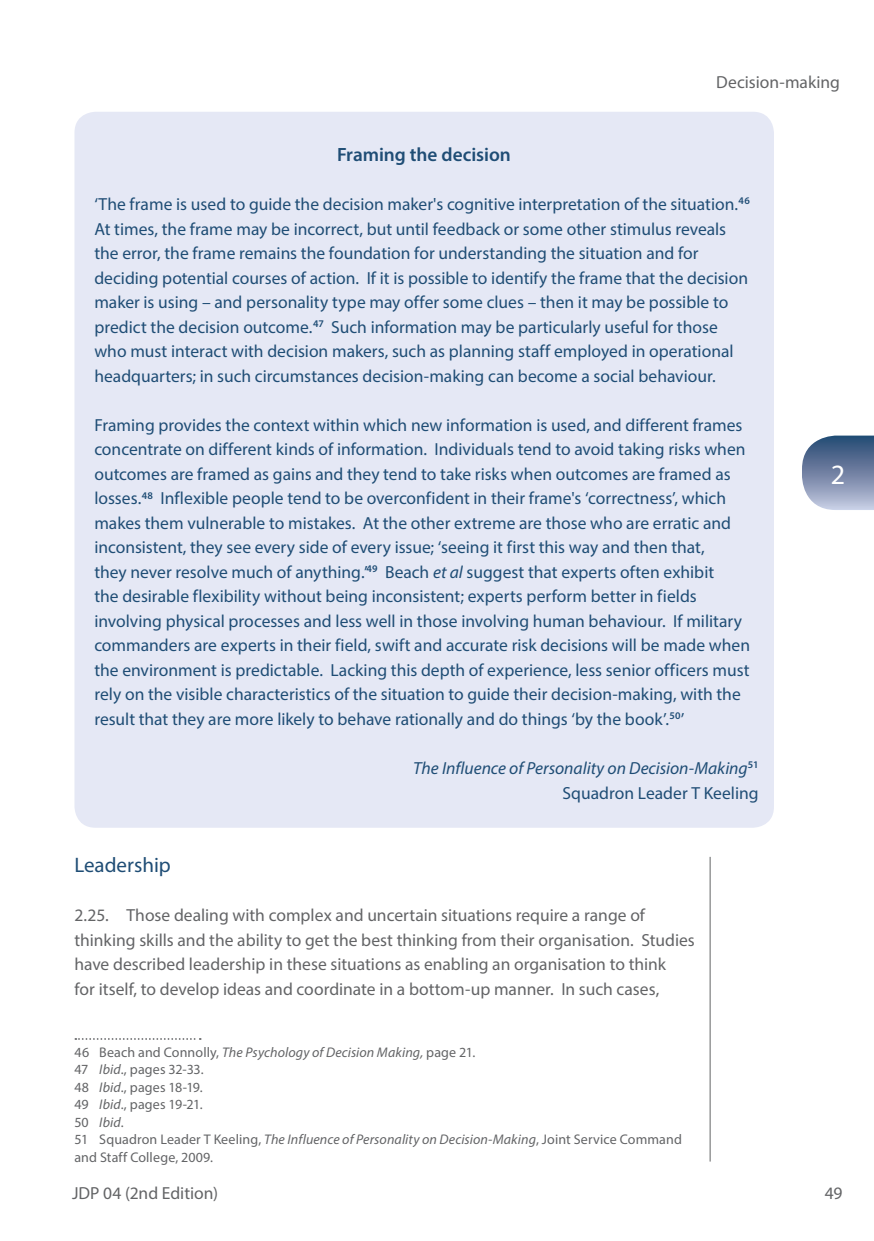
<style>
.page{position:relative;width:874px;height:1241px;background:#fff}
.page>*{position:absolute;margin:0;border:0;box-sizing:border-box;transform-origin:0 0}
.t1{font:28px "Myriad Pro";color:#fff}
.t2{font:21px "Myriad Pro";color:#1f4d75}
.t3{font:600 19.25px "Myriad Pro";letter-spacing:-.005em;color:#1f4d75}
.t4{font:17.5px/24.5px "Myriad Pro";color:#1f4d75}
.t5{font:17.5px/24.5px "Myriad Pro";color:#636466}
.t6{font:italic 17.5px/24.5px "Myriad Pro";color:#1f4d75;text-align:right}
.t7{font:14px/17.5px "Myriad Pro";letter-spacing:.01em;color:#636466}
.s1{font-style:italic}
.s2{font-style:normal}
</style>
<div class="page">
<svg style="left:802px;top:435px;width:71px;height:75px"></svg>
<div style="left:74px;top:112px;width:699px;height:715px;background:#e5e8f5;border-radius:21px"></div>
<svg style="left:75px;top:1038px;width:126px;height:1px"></svg>
<hr style="left:709px;top:856px;width:1px;height:305px;background:#636466">
<p class="t5" style="left:716px;top:69px;width:125px">Decision-making</p>
<p class="t3" style="left:337px;top:142px;width:175px">Framing the decision</p>
<p class="t4" style="left:94px;top:192px;width:656px">‘The frame is used to guide the decision maker's cognitive interpretation of the situation.<sup>46<br></sup>At times, the frame may be incorrect, but until feedback or some other stimulus reveals the error, the frame remains the foundation for understanding the situation and for deciding potential courses of action. If it is possible to identify the frame that the decision maker is using – and personality type may offer some clues – then it may be possible to predict the decision outcome.<sup>47</sup> Such information may be particularly useful for those who must interact with decision makers, such as planning staff employed in operational headquarters; in such circumstances decision-making can become a social behaviour.</p>
<p class="t4" style="left:94px;top:412px;width:657px">Framing provides the context within which new information is used, and different frames concentrate on different kinds of information. Individuals tend to avoid taking risks when outcomes are framed as gains and they tend to take risks when outcomes are framed as losses.<sup>48</sup> Inflexible people tend to be overconfident in their frame's ‘correctness’, which makes them vulnerable to mistakes. At the other extreme are those who are erratic and inconsistent, they see every side of every issue; ‘seeing it first this way and then that,<br>they never resolve much of anything.’<sup>49</sup> Beach <span class="s1">et al</span> suggest that experts often exhibit<br>the desirable flexibility without being inconsistent; experts perform better in fields involving physical processes and less well in those involving human behaviour. If military commanders are experts in their field, swift and accurate risk decisions will be made when the environment is predictable. Lacking this depth of experience, less senior officers must rely on the visible characteristics of the situation to guide their decision-making, with the result that they are more likely to behave rationally and do things ‘by the book’.<sup>50</sup>’</p>
<p class="t6" style="left:413px;top:755px;width:347px">The Influence of Personality on Decision-Making<sup>51<br></sup><span class="s2">Squadron Leader T Keeling</span></p>
<p class="t2" style="left:74px;top:852px;width:98px">Leadership</p>
<p class="t5" style="left:74px;top:902px;width:621px">2.25. Those dealing with complex and uncertain situations require a range of thinking skills and the ability to get the best thinking from their organisation. Studies have described leadership in these situations as enabling an organisation to think<br>for itself, to develop ideas and coordinate in a bottom-up manner. In such cases,</p>
<p class="t7" style="left:74px;top:1042px;width:608px">46 Beach and Connolly, <span class="s1">The Psychology of Decision Making,</span> page 21.<br>47 <span class="s1">Ibid</span>., pages 32-33.<br>48 <span class="s1">Ibid</span>., pages 18-19.<br>49 <span class="s1">Ibid</span>., pages 19-21.<br>50 <span class="s1">Ibid</span>.<br>51 Squadron Leader T Keeling, <span class="s1">The Influence of Personality on Decision-Making</span>, Joint Service Command and Staff College, 2009.</p>
<h1 class="t1" style="left:830px;top:457px;width:16px">2</h1>
<p class="t5" style="left:72px;top:1180px;width:147px">JDP 04 (2nd Edition)</p>
<p class="t5" style="left:824px;top:1180px;width:19px">49</p>
</div>
